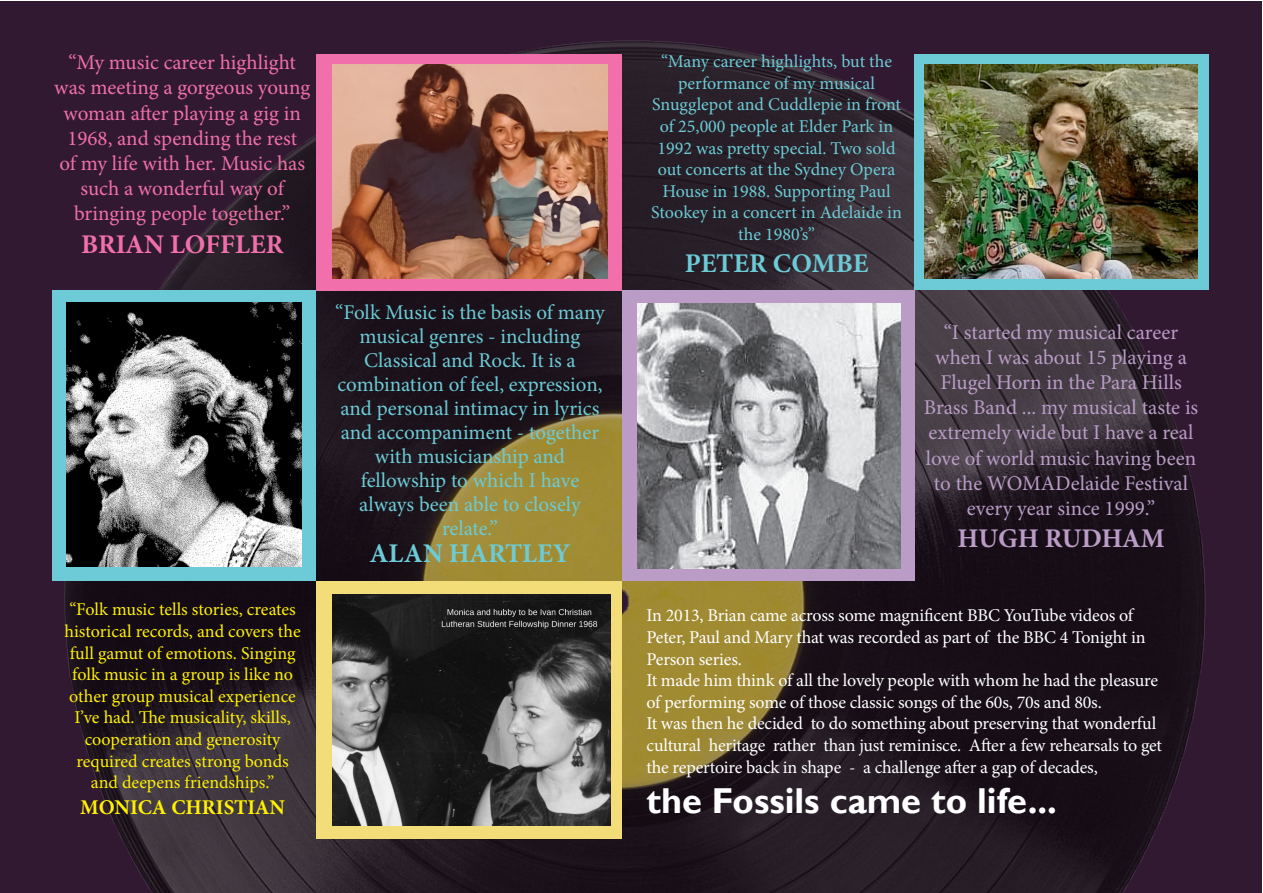
<style>
.page{position:relative;width:1263px;height:893px;background:#fff}
.page>*{position:absolute;margin:0;border:0;box-sizing:border-box;transform-origin:0 0}
.t1{font:700 36px "Gill Sans";color:#fff}
.t2{font:700 27px "Minion Pro";color:#6ccbd6}
.t3{font:700 27px "Minion Pro";color:#f16fab}
.t4{font:700 27px "Minion Pro";color:#ba9cc7}
.t5{font:21px/24px "Minion Pro";letter-spacing:-.005em;color:#6ccbd6;text-align:center}
.t6{font:21px/25.2px "Minion Pro";color:#ba9cc7;text-align:center}
.t7{font:21px/25.2px "Minion Pro";color:#f16fab;text-align:center}
.t8{font:700 21px "Minion Pro";color:#fff101}
.t9{font:18px/21.6px "Minion Pro";letter-spacing:-.01em;color:#fff}
.t10{font:18px/21.6px "Minion Pro";color:#fff101}
.t11{font:18px/21.6px "Minion Pro";color:#6ccbd6;text-align:center}
</style>
<div class="page">
<div style="left:1px;top:1px;width:1261px;height:891px;background:#311932"></div>
<img style="left:21px;top:40px;width:1221px;height:853px">
<div style="left:316px;top:54px;width:306px;height:237px;background:#f16fab"></div>
<div style="left:52px;top:291px;width:264px;height:290px;background:#6ccbd6"></div>
<div style="left:316px;top:581px;width:306px;height:258px;background:#f2dd79"></div>
<div style="left:915px;top:54px;width:294px;height:235px;background:#6ccbd6"></div>
<div style="left:622px;top:291px;width:293px;height:290px;background:#ba9cc7"></div>
<img style="left:332px;top:65px;width:276px;height:214px">
<img style="left:66px;top:302px;width:236px;height:264px">
<img style="left:332px;top:594px;width:279px;height:232px">
<img style="left:637px;top:304px;width:264px;height:264px">
<img style="left:925px;top:65px;width:272px;height:214px">
<p class="t7" style="left:54px;top:50px;width:257px">“My music career highlight was meeting a gorgeous young woman after playing a gig in<br>1968, and spending the rest<br>of my life with her. Music has such a wonderful way of</p>
<p class="t7" style="left:74px;top:201px;width:218px">bringing people together.”</p>
<p class="t3" style="left:81px;top:225px;width:204px">BRIAN LOFFLER</p>
<p class="t10" style="left:69px;top:599px;width:228px">“Folk music tells stories, creates</p>
<p class="t10" style="left:65px;top:621px;width:238px">historical records, and covers the full gamut of emotions. Singing</p>
<p class="t10" style="left:72px;top:664px;width:222px">folk music in a group is like no</p>
<p class="t10" style="left:69px;top:685px;width:228px">other group musical experience</p>
<p class="t10" style="left:74px;top:707px;width:218px">I’ve had. The musicality, skills,</p>
<p class="t10" style="left:85px;top:729px;width:197px">cooperation and generosity</p>
<p class="t10" style="left:76px;top:750px;width:214px">required creates strong bonds</p>
<p class="t10" style="left:91px;top:772px;width:185px">and deepens friendships.”</p>
<p class="t8" style="left:80px;top:792px;width:206px">MONICA CHRISTIAN</p>
<p class="t5" style="left:335px;top:301px;width:271px">“Folk Music is the basis of many musical genres - including<br>Classical and Rock. It is a combination of feel, expression, and personal intimacy in lyrics and accompaniment - together with musicianship and fellowship to which I have always been able to closely relate.”</p>
<p class="t2" style="left:369px;top:534px;width:203px">ALAN HARTLEY</p>
<p class="t11" style="left:651px;top:51px;width:252px">“Many career highlights, but the performance of my musical<br>Snugglepot and Cuddlepie in front of 25,000 people at Elder Park in<br>1992 was pretty special. Two sold out concerts at the Sydney Opera<br>House in 1988. Supporting Paul<br>Stookey in a concert in Adelaide in the 1980’s”</p>
<p class="t2" style="left:685px;top:245px;width:185px">PETER COMBE</p>
<p class="t6" style="left:924px;top:319px;width:276px">“I started my musical career when I was about 15 playing a<br>Flugel Horn in the Para Hills<br>Brass Band ... my musical taste is extremely wide but I have a real love of world music having been to the WOMADelaide Festival every year since 1999.”</p>
<p class="t4" style="left:957px;top:520px;width:209px">HUGH RUDHAM</p>
<p class="t9" style="left:646px;top:605px;width:513px">In 2013, Brian came across some magnificent BBC YouTube videos of Peter, Paul and Mary that was recorded as part of the BBC 4 Tonight in Person series.<br>It made him think of all the lovely people with whom he had the pleasure</p>
<p class="t9" style="left:646px;top:691px;width:517px">of performing some of those classic songs of the 60s, 70s and 80s.<br>It was then he decided to do something about preserving that wonderful cultural heritage rather than just reminisce. After a few rehearsals to get</p>
<p class="t9" style="left:646px;top:756px;width:453px">the repertoire back in shape - a challenge after a gap of decades,</p>
<p class="t1" style="left:646px;top:779px;width:412px">the Fossils came to life...</p>
</div>
